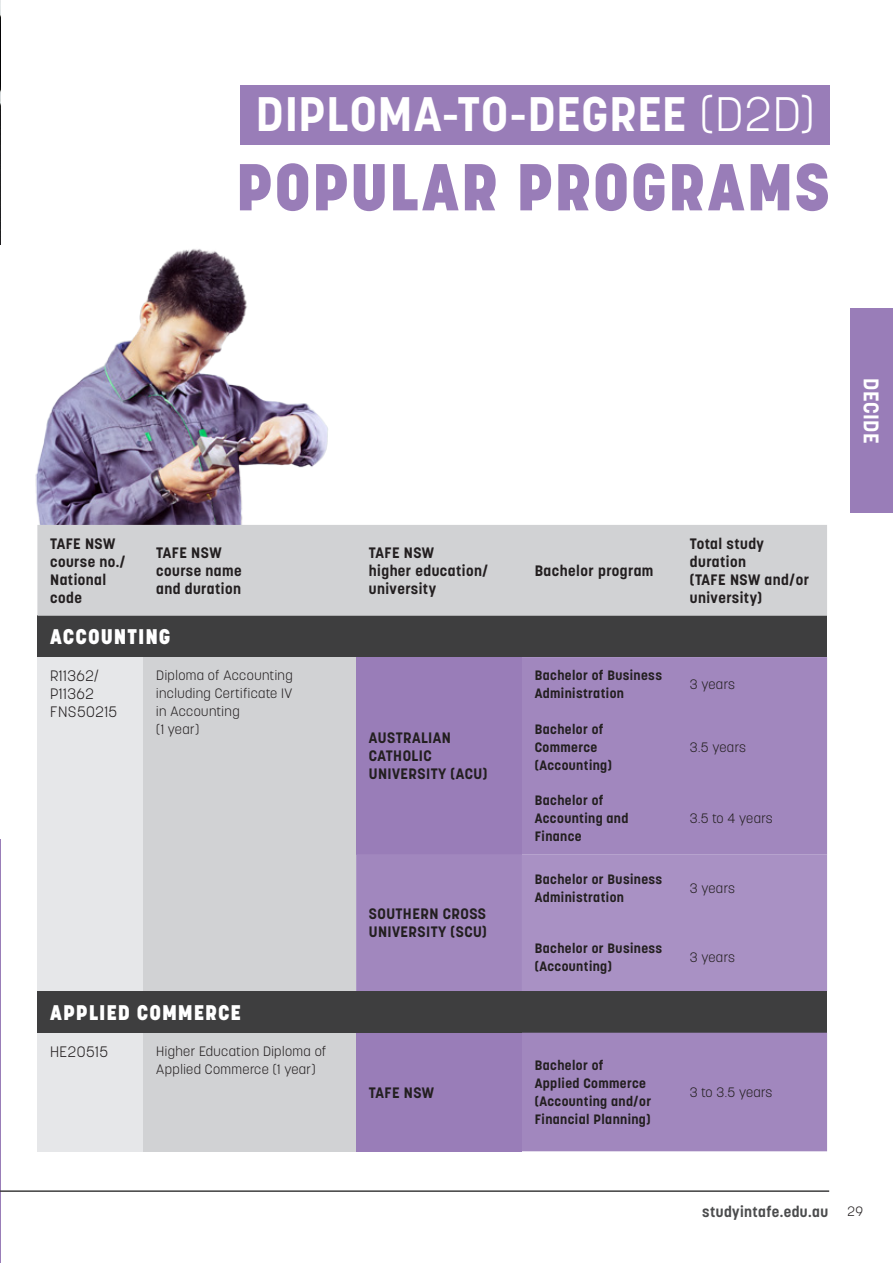
<style>
.page{position:relative;width:893px;height:1263px;background:#fff}
.page>*{position:absolute;margin:0;border:0;box-sizing:border-box;transform-origin:0 0}
.t1{font:800 65.55px "Korolev";letter-spacing:.02em;color:#997db8}
.t2{font:700 48px "Korolev";letter-spacing:.015em;color:#fff}
.t3{font:800 21px "Korolev";letter-spacing:.045em;color:#fff}
.t4{font:700 21px "Korolev";letter-spacing:.03em;color:#fff}
.t5{font:700 15px/18px "Korolev";letter-spacing:.03em;color:#231f20}
.t6{font:300 15px/18px "Korolev";letter-spacing:.03em;color:#231f20}
.t7{font:700 15px "Korolev";letter-spacing:.03em;color:#4b4c4d}
.t8{font:700 13.5px/18px "Korolev";letter-spacing:.03em;color:#231f20}
.t9{font:300 13.5px/18px "Korolev";letter-spacing:.03em;color:#231f20}
.s1{font-weight:300}
</style>
<div class="page">
<hr style="left:0;top:840px;width:1px;height:423px;background:#997db8">
<img style="left:35px;top:249px;width:293px;height:276px">
<img style="left:0;top:0;width:1px;height:244px">
<div style="left:240px;top:85px;width:589px;height:59px;background:#997db8"></div>
<hr style="left:0;top:1190px;width:829px;height:2px;background:#3e3e3f">
<div style="left:37px;top:616px;width:790px;height:41px;background:#3e3e3f"></div>
<div style="left:37px;top:657px;width:107px;height:334px;background:#e6e7e9"></div>
<div style="left:144px;top:657px;width:212px;height:334px;background:#d1d2d4"></div>
<svg style="left:356px;top:657px;width:471px;height:334px;fill:#a187be"></svg>
<div style="left:522px;top:854px;width:305px;height:137px;background:#a991c4"></div>
<div style="left:37px;top:525px;width:790px;height:91px;background:#d1d2d4"></div>
<div style="left:850px;top:309px;width:43px;height:204px;background:#997db8"></div>
<div style="left:37px;top:991px;width:790px;height:42px;background:#3e3e3f"></div>
<div style="left:37px;top:1033px;width:107px;height:118px;background:#e6e7e9"></div>
<div style="left:144px;top:1033px;width:212px;height:118px;background:#d1d2d4"></div>
<div style="left:356px;top:1033px;width:166px;height:118px;background:#997db8"></div>
<div style="left:522px;top:1033px;width:305px;height:118px;background:#a187be"></div>
<h2 class="t2" style="left:256px;top:83px;width:560px">DIPLOMA-TO-DEGREE <span class="s1">(D2D)</span></h2>
<h1 class="t1" style="left:236px;top:146px;width:595px">POPULAR PROGRAMS</h1>
<p class="t5" style="left:50px;top:535px;width:77px">TAFE NSW course no./<br>National code</p>
<p class="t5" style="left:156px;top:544px;width:87px">TAFE NSW course name and duration</p>
<p class="t5" style="left:369px;top:544px;width:121px">TAFE NSW<br>higher education/ university</p>
<h3 class="t3" style="left:50px;top:624px;width:122px">ACCOUNTING</h3>
<p class="t6" style="left:50px;top:667px;width:69px">R11362/<br>P11362<br>FNS50215</p>
<p class="t9" style="left:156px;top:666px;width:138px">Diploma of Accounting including Certificate IV in Accounting<br>(1 year)</p>
<p class="t5" style="left:369px;top:729px;width:120px">AUSTRALIAN<br>CATHOLIC<br>UNIVERSITY (ACU)</p>
<h3 class="t3" style="left:50px;top:999px;width:192px">APPLIED COMMERCE</h3>
<p class="t6" style="left:50px;top:1042px;width:60px">HE20515</p>
<p class="t9" style="left:156px;top:1042px;width:172px">Higher Education Diploma of<br>Applied Commerce (1 year)</p>
<p class="t5" style="left:369px;top:905px;width:120px">SOUTHERN CROSS<br>UNIVERSITY (SCU)</p>
<p class="t5" style="left:369px;top:1083px;width:67px">TAFE NSW</p>
<h3 class="t4" style="left:884px;top:378px;width:68px;rotate:90deg">DECIDE</h3>
<p class="t5" style="left:535px;top:562px;width:120px">Bachelor program</p>
<p class="t5" style="left:690px;top:535px;width:121px">Total study duration<br>(TAFE NSW and/or university)</p>
<p class="t8" style="left:535px;top:666px;width:129px">Bachelor of Business<br>Administration</p>
<p class="t9" style="left:690px;top:675px;width:46px">3 years</p>
<p class="t8" style="left:535px;top:720px;width:79px">Bachelor of<br>Commerce (Accounting)</p>
<p class="t9" style="left:690px;top:738px;width:57px">3.5 years</p>
<p class="t8" style="left:535px;top:792px;width:95px">Bachelor of<br>Accounting and<br>Finance</p>
<p class="t9" style="left:690px;top:810px;width:84px">3.5 to 4 years</p>
<p class="t8" style="left:535px;top:871px;width:129px">Bachelor or Business<br>Administration</p>
<p class="t9" style="left:690px;top:880px;width:46px">3 years</p>
<p class="t8" style="left:535px;top:939px;width:129px">Bachelor or Business (Accounting)</p>
<p class="t9" style="left:690px;top:948px;width:46px">3 years</p>
<p class="t8" style="left:535px;top:1056px;width:118px">Bachelor of<br>Applied Commerce (Accounting and/or<br>Financial Planning)</p>
<p class="t9" style="left:690px;top:1083px;width:84px">3 to 3.5 years</p>
<p class="t7" style="left:702px;top:1202px;width:127px">studyintafe.edu.au</p>
<p class="t9" style="left:847px;top:1202px;width:17px">29</p>
</div>
